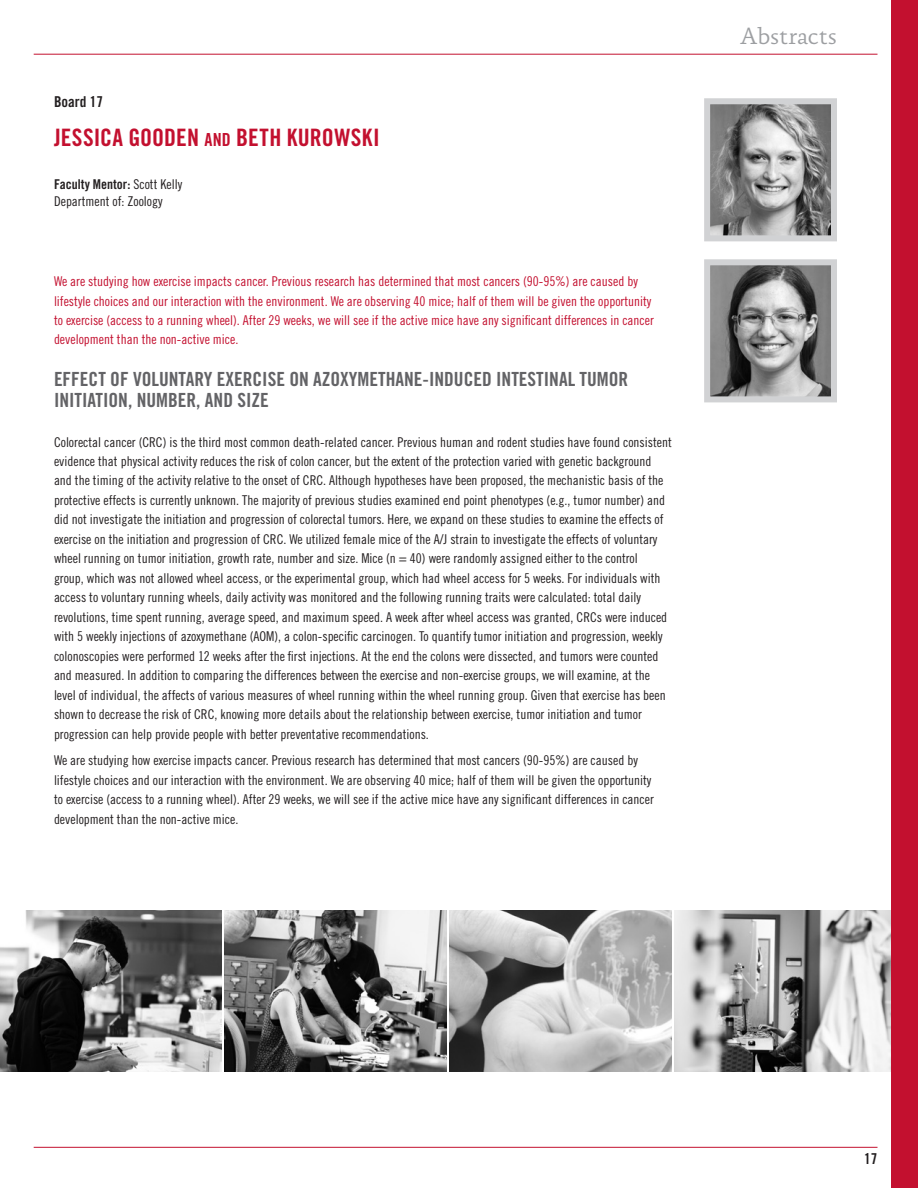
<style>
.page{position:relative;width:918px;height:1188px;background:#fff}
.page>*{position:absolute;margin:0;border:0;box-sizing:border-box;transform-origin:0 0}
.t1{font:24px "Trade Gothic LT Std Bd Cn 20";letter-spacing:.005em;color:#c3102f}
.t2{font:300 24px "Absara OT";letter-spacing:-.005em;color:#9d9fa2}
.t3{font:19.5px/21px "Trade Gothic LT Std Bd Cn 20";color:#636366}
.t4{font:15px "Trade Gothic LT Std Bd Cn 20";color:#231f20}
.t5{font:13.5px/19.5px "Trade Gothic LT Std Cn 18";color:#231f20}
.t6{font:13.5px/19.5px "Trade Gothic LT Std Cn 18";color:#c3102f}
.t7{font:13.5px "Trade Gothic LT Std Bd Cn 20";color:#231f20}
.s1{font-size:18px}
.s2{font-family:"Trade Gothic LT Std Cn 18"}
</style>
<div class="page">
<hr style="left:34px;top:1147px;width:844px;height:1px;background:#c3102f">
<hr style="left:34px;top:54px;width:844px;height:1px;background:#c3102f">
<img style="left:711px;top:105px;width:119px;height:129px">
<div style="left:704px;top:98px;width:133px;height:143px;border:6px solid #d1d2d4"></div>
<img style="left:711px;top:266px;width:119px;height:129px">
<div style="left:704px;top:259px;width:133px;height:143px;border:6px solid #d1d2d4"></div>
<img style="left:0;top:910px;width:222px;height:161px">
<img style="left:225px;top:910px;width:221px;height:161px">
<img style="left:449px;top:910px;width:222px;height:161px">
<img style="left:674px;top:910px;width:217px;height:161px">
<div style="left:891px;top:0;width:27px;height:1188px;background:#c3102f"></div>
<p class="t4" style="left:54px;top:92px;width:51px">Board 17</p>
<h1 class="t1" style="left:54px;top:123px;width:327px">JESSICA GOODEN <span class="s1">AND</span> BETH KUROWSKI</h1>
<p class="t7" style="left:54px;top:176px;width:130px">Faculty Mentor: <span class="s2">Scott Kelly</span></p>
<p class="t5" style="left:54px;top:191px;width:110px">Department of: Zoology</p>
<p class="t6" style="left:54px;top:271px;width:601px">We are studying how exercise impacts cancer. Previous research has determined that most cancers (90-95%) are caused by lifestyle choices and our interaction with the environment. We are observing 40 mice; half of them will be given the opportunity to exercise (access to a running wheel). After 29 weeks, we will see if the active mice have any significant differences in cancer development than the non-active mice.</p>
<h2 class="t3" style="left:54px;top:368px;width:576px">EFFECT OF VOLUNTARY EXERCISE ON AZOXYMETHANE-INDUCED INTESTINAL TUMOR<br>INITIATION, NUMBER, AND SIZE</h2>
<p class="t5" style="left:54px;top:432px;width:619px">Colorectal cancer (CRC) is the third most common death-related cancer. Previous human and rodent studies have found consistent evidence that physical activity reduces the risk of colon cancer, but the extent of the protection varied with genetic background and the timing of the activity relative to the onset of CRC. Although hypotheses have been proposed, the mechanistic basis of the protective effects is currently unknown. The majority of previous studies examined end point phenotypes (e.g., tumor number) and did not investigate the initiation and progression of colorectal tumors. Here, we expand on these studies to examine the effects of exercise on the initiation and progression of CRC. We utilized female mice of the A/J strain to investigate the effects of voluntary wheel running on tumor initiation, growth rate, number and size. Mice (n = 40) were randomly assigned either to the control<br>group, which was not allowed wheel access, or the experimental group, which had wheel access for 5 weeks. For individuals with access to voluntary running wheels, daily activity was monitored and the following running traits were calculated: total daily revolutions, time spent running, average speed, and maximum speed. A week after wheel access was granted, CRCs were induced with 5 weekly injections of azoxymethane (AOM), a colon-specific carcinogen. To quantify tumor initiation and progression, weekly colonoscopies were performed 12 weeks after the first injections. At the end the colons were dissected, and tumors were counted and measured. In addition to comparing the differences between the exercise and non-exercise groups, we will examine, at the level of individual, the affects of various measures of wheel running within the wheel running group. Given that exercise has been shown to decrease the risk of CRC, knowing more details about the relationship between exercise, tumor initiation and tumor progression can help provide people with better preventative recommendations.</p>
<p class="t5" style="left:54px;top:750px;width:601px">We are studying how exercise impacts cancer. Previous research has determined that most cancers (90-95%) are caused by lifestyle choices and our interaction with the environment. We are observing 40 mice; half of them will be given the opportunity to exercise (access to a running wheel). After 29 weeks, we will see if the active mice have any significant differences in cancer development than the non-active mice.</p>
<h1 class="t2" style="left:740px;top:22px;width:98px">Abstracts</h1>
<p class="t4" style="left:864px;top:1149px;width:15px">17</p>
</div>
